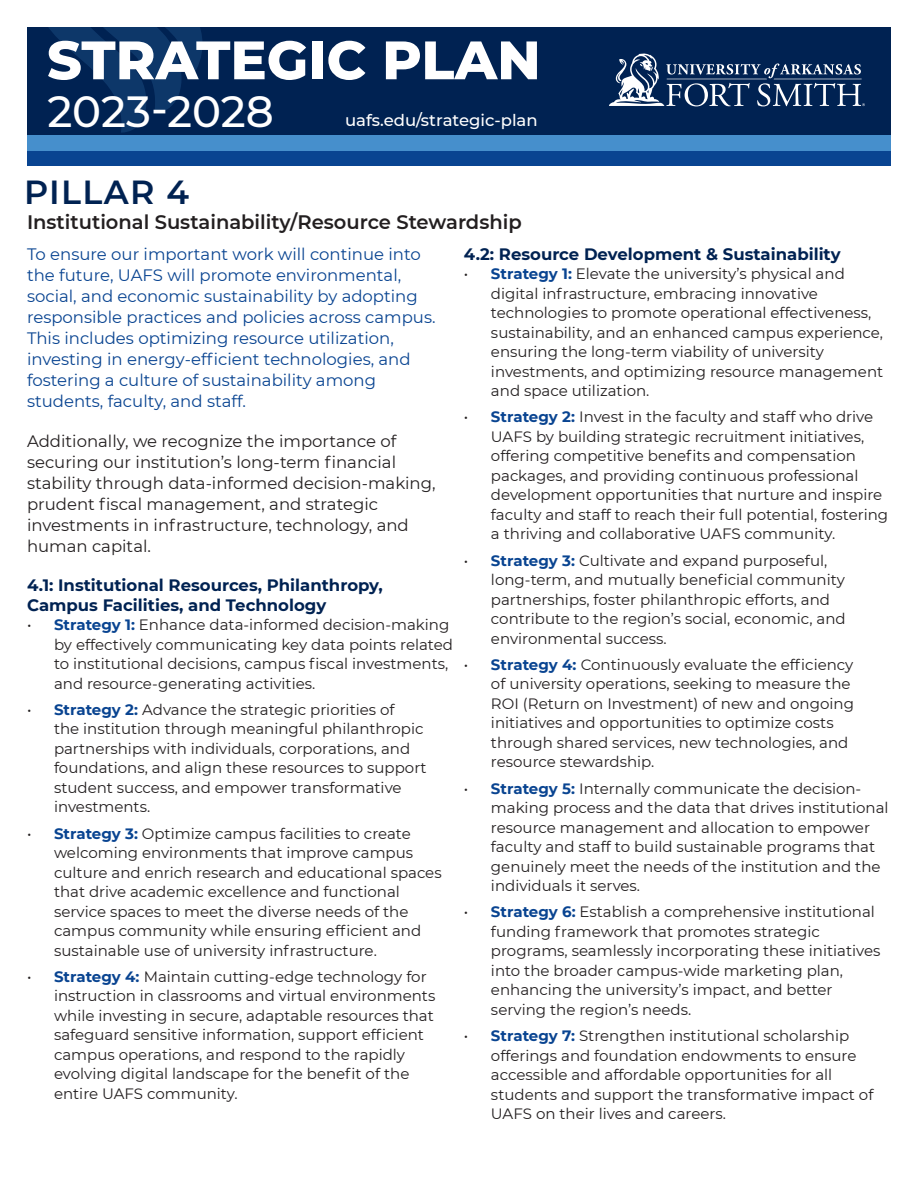
<style>
.page{position:relative;width:918px;height:1188px;background:#fff}
.page>*{position:absolute;margin:0;border:0;box-sizing:border-box;transform-origin:0 0}
.t1{font:800 54px "Montserrat";color:#fff}
.t2{font:500 43.5px "Montserrat";letter-spacing:-.005em;color:#fff}
.t3{font:600 33.3px "Montserrat";letter-spacing:.04em;color:#002252}
.t4{font:600 19.5px "Montserrat";color:#231f20}
.opening_paragraph{font:16.5px/21px "Montserrat";color:#094491}
.secondary_paragraph{font:16.5px/21px "Montserrat";color:#231f20}
.t5{font:700 16.5px/19.5px "Montserrat";color:#002252}
.t6{font:500 16.5px "Montserrat";color:#fff}
.t7{font:15px/19.5px "Montserrat";color:#231f20}
.s1{font-weight:700;color:#094491}
</style>
<div class="page">
<div style="left:27px;top:27px;width:864px;height:118px;background:#002252"></div>
<svg style="left:48px;top:27px;width:154px;height:106px"></svg>
<div style="left:27px;top:150px;width:864px;height:16px;background:#094491"></div>
<div style="left:27px;top:135px;width:864px;height:15px;background:#468fcc"></div>
<svg style="left:609px;top:53px;width:256px;height:53px"></svg>
<p class="t1" style="left:47px;top:21px;width:495px">STRATEGIC PLAN</p>
<p class="t2" style="left:47px;top:81px;width:228px">2023-2028</p>
<p class="t6" style="left:345px;top:109px;width:194px">uafs.edu/strategic-plan</p>
<p class="t3" style="left:24px;top:168px;width:167px">PILLAR 4</p>
<p class="t4" style="left:27px;top:208px;width:496px">Institutional Sustainability/Resource Stewardship</p>
<p class="opening_paragraph" style="left:27px;top:243px;width:410px">To ensure our important work will continue into the future, UAFS will promote environmental, social, and economic sustainability by adopting responsible practices and policies across campus.<br>This includes optimizing resource utilization, investing in energy-efficient technologies, and fostering a culture of sustainability among students, faculty, and staff.</p>
<p class="secondary_paragraph" style="left:27px;top:430px;width:410px">Additionally, we recognize the importance of securing our institution’s long-term financial stability through data-informed decision-making, prudent fiscal management, and strategic investments in infrastructure, technology, and human capital.</p>
<p class="t5" style="left:27px;top:575px;width:357px">4.1: Institutional Resources, Philanthropy,<br>Campus Facilities, and Technology</p>
<p class="t7" style="left:54px;top:615px;width:401px;text-indent:-27px">• <span class="s1">Strategy 1:</span> Enhance data-informed decision-making by effectively communicating key data points related to institutional decisions, campus fiscal investments, and resource-generating activities.</p>
<p class="t7" style="left:54px;top:699px;width:374px;text-indent:-27px">• <span class="s1">Strategy 2:</span> Advance the strategic priorities of<br>the institution through meaningful philanthropic partnerships with individuals, corporations, and foundations, and align these resources to support student success, and empower transformative investments.</p>
<p class="t7" style="left:54px;top:823px;width:389px;text-indent:-27px">• <span class="s1">Strategy 3:</span> Optimize campus facilities to create welcoming environments that improve campus culture and enrich research and educational spaces that drive academic excellence and functional service spaces to meet the diverse needs of the campus community while ensuring efficient and sustainable use of university infrastructure.</p>
<p class="t7" style="left:54px;top:966px;width:383px;text-indent:-27px">• <span class="s1">Strategy 4:</span> Maintain cutting-edge technology for instruction in classrooms and virtual environments while investing in secure, adaptable resources that safeguard sensitive information, support efficient campus operations, and respond to the rapidly evolving digital landscape for the benefit of the entire UAFS community.</p>
<p class="t5" style="left:464px;top:243px;width:378px">4.2: Resource Development &amp; Sustainability</p>
<p class="t7" style="left:491px;top:264px;width:394px;text-indent:-27px">• <span class="s1">Strategy 1:</span> Elevate the university’s physical and digital infrastructure, embracing innovative technologies to promote operational effectiveness, sustainability, and an enhanced campus experience, ensuring the long-term viability of university investments, and optimizing resource management and space utilization.</p>
<p class="t7" style="left:491px;top:407px;width:399px;text-indent:-27px">• <span class="s1">Strategy 2:</span> Invest in the faculty and staff who drive UAFS by building strategic recruitment initiatives, offering competitive benefits and compensation packages, and providing continuous professional development opportunities that nurture and inspire faculty and staff to reach their full potential, fostering a thriving and collaborative UAFS community.</p>
<p class="t7" style="left:491px;top:550px;width:356px;text-indent:-27px">• <span class="s1">Strategy 3:</span> Cultivate and expand purposeful, long-term, and mutually beneficial community partnerships, foster philanthropic efforts, and contribute to the region’s social, economic, and environmental success.</p>
<p class="t7" style="left:491px;top:654px;width:364px;text-indent:-27px">• <span class="s1">Strategy 4:</span> Continuously evaluate the efficiency of university operations, seeking to measure the ROI (Return on Investment) of new and ongoing initiatives and opportunities to optimize costs through shared services, new technologies, and resource stewardship.</p>
<p class="t7" style="left:491px;top:778px;width:399px;text-indent:-27px">• <span class="s1">Strategy 5:</span> Internally communicate the decision&shy;making process and the data that drives institutional resource management and allocation to empower faculty and staff to build sustainable programs that genuinely meet the needs of the institution and the individuals it serves.</p>
<p class="t7" style="left:491px;top:902px;width:391px;text-indent:-27px">• <span class="s1">Strategy 6:</span> Establish a comprehensive institutional funding framework that promotes strategic programs, seamlessly incorporating these initiatives into the broader campus-wide marketing plan, enhancing the university’s impact, and better serving the region’s needs.</p>
<p class="t7" style="left:491px;top:1026px;width:384px;text-indent:-27px">• <span class="s1">Strategy 7:</span> Strengthen institutional scholarship offerings and foundation endowments to ensure accessible and affordable opportunities for all students and support the transformative impact of UAFS on their lives and careers.</p>
</div>
